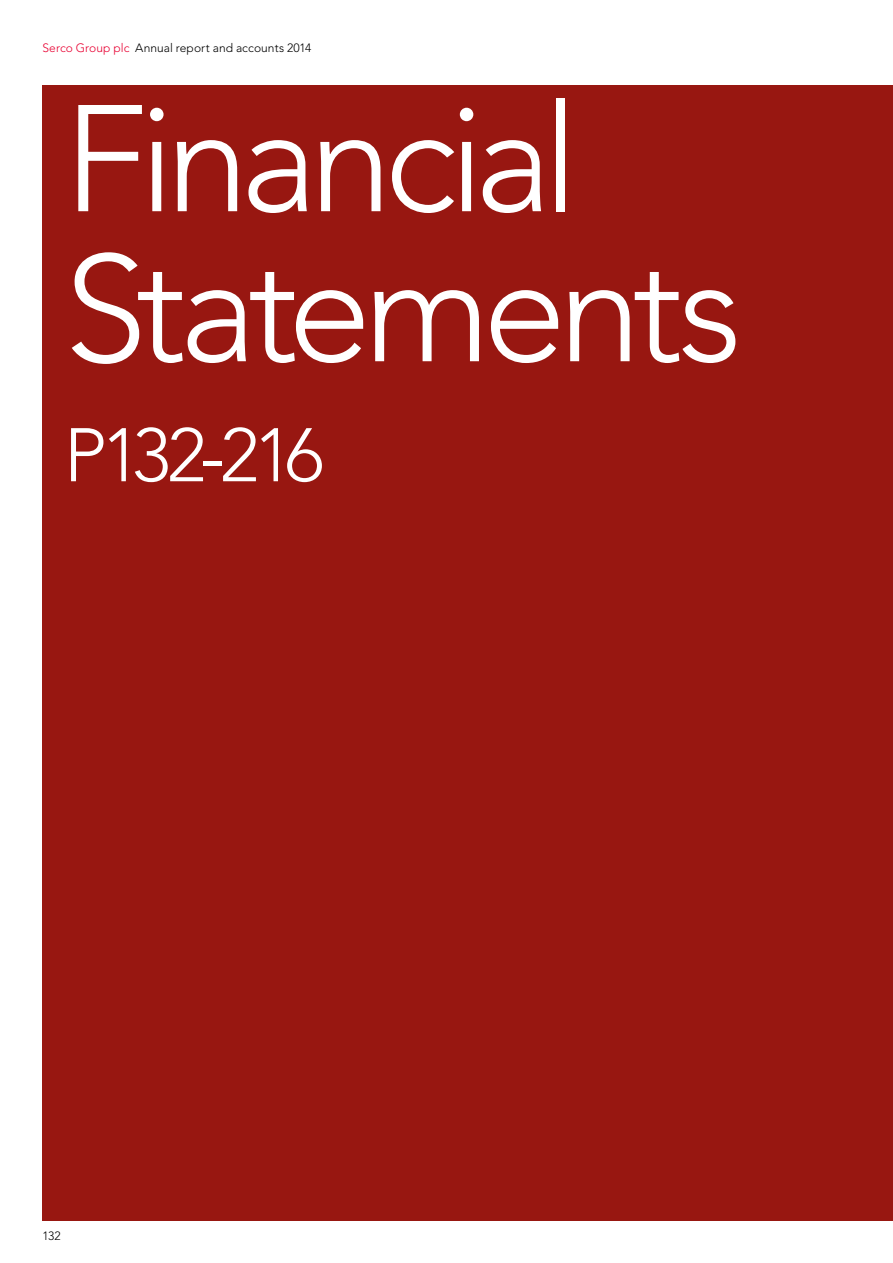
<style>
.page{position:relative;width:893px;height:1263px;background:#fff}
.page>*{position:absolute;margin:0;border:0;box-sizing:border-box;transform-origin:0 0}
.t1{font:300 150px/150px "Avenir LT Std";letter-spacing:-.055em;color:#fff}
.t2{font:300 75px "Avenir LT Std";letter-spacing:-.07em;color:#fff}
.t3{font:300 12px "Avenir LT Std";letter-spacing:.005em;color:#000}
.s1{color:#e80032}
</style>
<div class="page">
<div style="left:43px;top:85px;width:850px;height:1135px;background:#981711"></div>
<p class="t3" style="left:43px;top:40px;width:270px"><span class="s1">Serco Group plc</span> Annual report and accounts 2014</p>
<h1 class="t1" style="left:64px;top:85px;width:680px">Financial<br>Statements</h1>
<h2 class="t2" style="left:64px;top:411px;width:262px">P132-216</h2>
<p class="t3" style="left:43px;top:1229px;width:20px">132</p>
</div>
